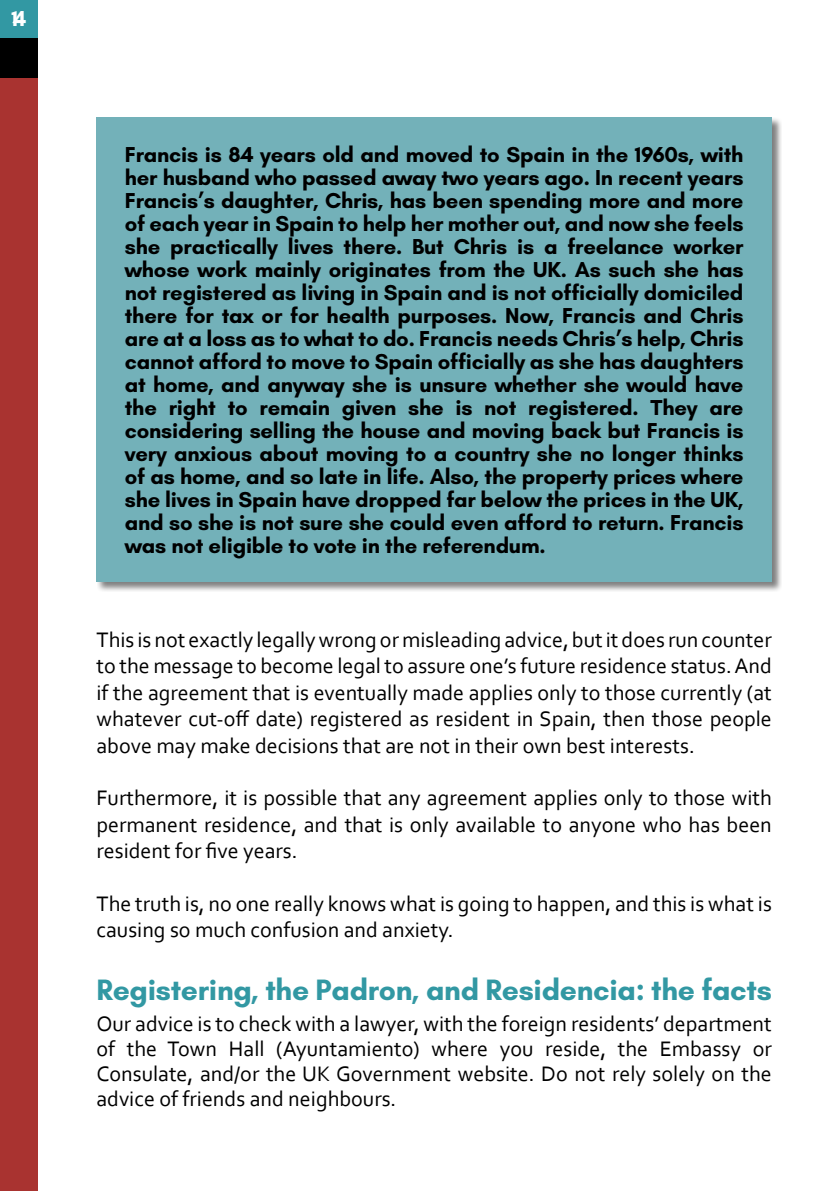
<style>
.page{position:relative;width:840px;height:1191px;background:#fff}
.page>*{position:absolute;margin:0;border:0;box-sizing:border-box;transform-origin:0 0}
.t1{font:700 30px "Glacial Indifference";letter-spacing:-.01em;color:#3298a3}
.t2{font:700 22px/23px "Glacial Indifference";letter-spacing:-.01em;color:#000;text-align:justify}
.t3{font:22px/26.4px "Corbel";color:#000;text-align:justify}
.t4{font:700 22px "Glacial Indifference";color:#fff}
</style>
<div class="page">
<div style="left:0;top:0;width:38px;height:1191px;background:#a93330"></div>
<div style="left:0;top:0;width:38px;height:38px;background:#3298a3"></div>
<div style="left:0;top:38px;width:38px;height:39px;background:#000"></div>
<div style="left:97px;top:118px;width:684px;height:474px;background:#000;opacity:.5"></div>
<div style="left:96px;top:117px;width:675px;height:464px;background:#73b1b9"></div>
<p class="t4" style="left:11px;top:5px;width:17px">14</p>
<p class="t2" style="left:125px;top:143px;width:620px">Francis is 84 years old and moved to Spain in the 1960s, with her husband who passed away two years ago. In recent years Francis’s daughter, Chris, has been spending more and more of each year in Spain to help her mother out, and now she feels she practically lives there. But Chris is a freelance worker whose work mainly originates from the UK. As such she has not registered as living in Spain and is not officially domiciled there for tax or for health purposes. Now, Francis and Chris are at a loss as to what to do. Francis needs Chris’s help, Chris cannot afford to move to Spain officially as she has daughters at home, and anyway she is unsure whether she would have the right to remain given she is not registered. They are considering selling the house and moving back but Francis is very anxious about moving to a country she no longer thinks of as home, and so late in life. Also, the property prices where she lives in Spain have dropped far below the prices in the UK, and so she is not sure she could even afford to return. Francis was not eligible to vote in the referendum.</p>
<p class="t3" style="left:96px;top:626px;width:676px">This is not exactly legally wrong or misleading advice, but it does run counter to the message to become legal to assure one’s future residence status. And if the agreement that is eventually made applies only to those currently (at whatever cut-off date) registered as resident in Spain, then those people above may make decisions that are not in their own best interests.</p>
<p class="t3" style="left:96px;top:784px;width:676px">Furthermore, it is possible that any agreement applies only to those with permanent residence, and that is only available to anyone who has been resident for five years.</p>
<p class="t3" style="left:96px;top:890px;width:676px">The truth is, no one really knows what is going to happen, and this is what is causing so much confusion and anxiety.</p>
<h1 class="t1" style="left:96px;top:971px;width:676px">Registering, the Padron, and Residencia: the facts</h1>
<p class="t3" style="left:96px;top:1010px;width:676px;line-height:25px">Our advice is to check with a lawyer, with the foreign residents’ department of the Town Hall (Ayuntamiento) where you reside, the Embassy or Consulate, and/or the UK Government website. Do not rely solely on the advice of friends and neighbours.</p>
</div>
